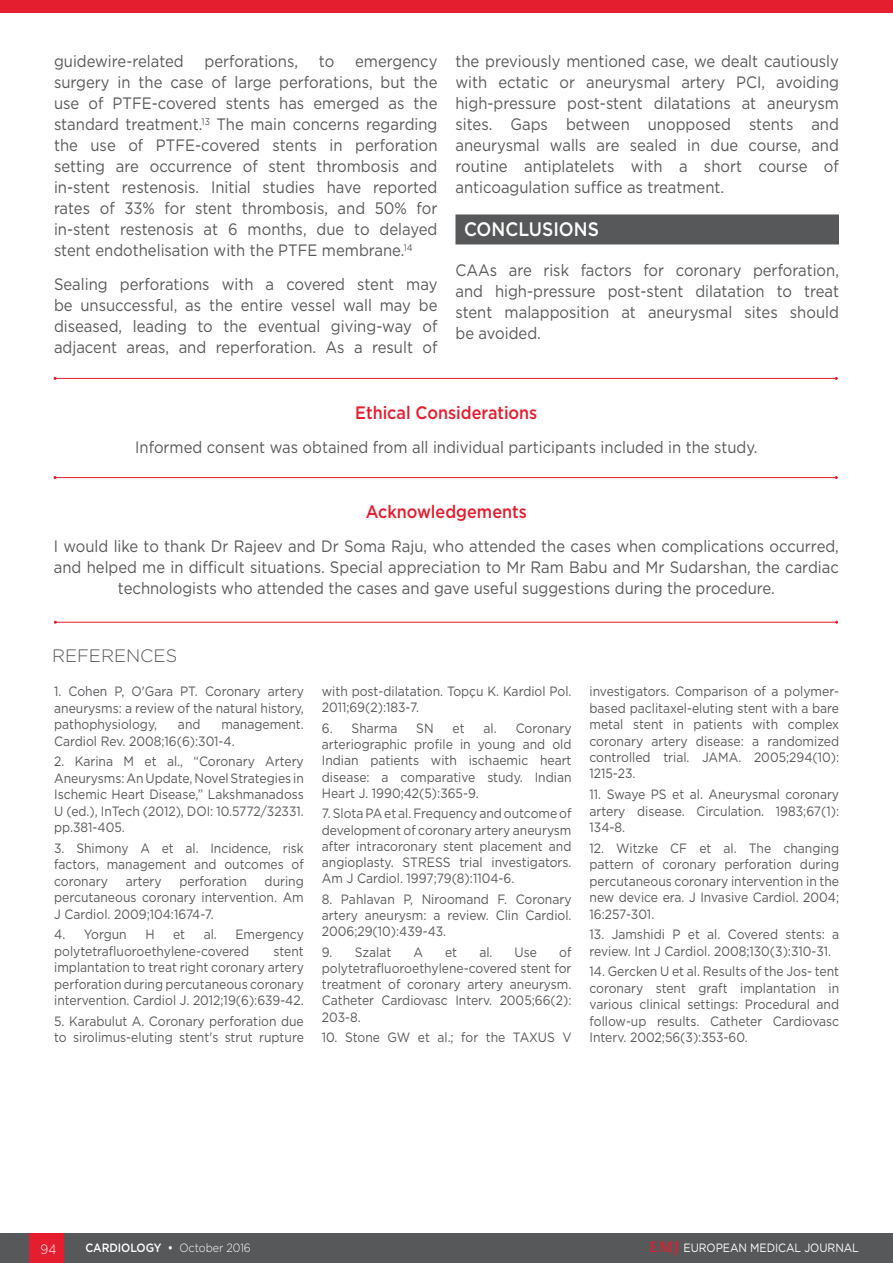
<style>
.page{position:relative;width:893px;height:1263px;background:#fff}
.page>*{position:absolute;margin:0;border:0;box-sizing:border-box;transform-origin:0 0}
._8__Heading_1{font:500 19.5px "Gotham";color:#fff;scale:.9 1}
._16__Acknowledgement{font:500 18px "Gotham";color:#e41d2f;scale:.9 1}
._18__References_titl{font:300 18px "Gotham";color:#57585a}
._11__Main_text{font:16.5px/21px "Gotham";color:#57585a;text-align:justify;scale:.9 1}
._17__Acknowledgement{font:16.5px/21px "Gotham";color:#57585a;text-align:center;scale:.9 1}
._19__References_text{font:13.5px/16.5px "Gotham";color:#57585a;text-align:justify;scale:.9 1}
.t1{font:300 13.5px "Gotham";color:#fff;scale:.9 1}
.t2{font:12px "Gotham";letter-spacing:-.005em;color:#fff;scale:.9 1}
.t3{font:500 12px "Gotham";letter-spacing:-.005em;color:#fff;scale:.9 1}
.s1{font-weight:300}
.s2{font-family:"Palatino Linotype";font-weight:700;font-size:15px;color:#e41d2f}
</style>
<div class="page">
<div style="left:0;top:1233px;width:893px;height:30px;background:#57585a"></div>
<div style="left:30px;top:1233px;width:34px;height:30px;background:#e41d2f"></div>
<div style="left:0;top:0;width:893px;height:12px;background:#e41d2f"></div>
<hr style="left:55px;top:477px;width:781px;height:1px;background:#e41d2f">
<hr style="left:55px;top:378px;width:781px;height:1px;background:#e41d2f">
<hr style="left:55px;top:622px;width:782px;height:1px;background:#e41d2f">
<div style="left:455px;top:214px;width:384px;height:30px;background:#57585a"></div>
<p class="_11__Main_text" style="left:54px;top:51px;width:146px">guidewire-related</p>
<p class="_11__Main_text" style="left:205px;top:51px;width:105px">perforations,</p>
<p class="_11__Main_text" style="left:319px;top:51px;width:19px">to</p>
<p class="_11__Main_text" style="left:54px;top:51px;width:428px;text-indent:301px">emergency surgery in the case of large perforations, but the use of PTFE-covered stents has emerged as the standard treatment.<sup>13</sup> The main concerns regarding the use of PTFE-covered stents in perforation setting are occurrence of stent thrombosis and in-stent restenosis. Initial studies have reported rates of 33% for stent thrombosis, and 50% for in-stent restenosis at 6 months, due to delayed stent endothelisation with the PTFE membrane.<sup>14</sup></p>
<p class="_11__Main_text" style="left:54px;top:273px;width:428px">Sealing perforations with a covered stent may be unsuccessful, as the entire vessel wall may be diseased, leading to the eventual giving-way of adjacent areas, and reperforation. As a result of</p>
<p class="_11__Main_text" style="left:455px;top:51px;width:428px">the previously mentioned case, we dealt cautiously with ectatic or aneurysmal artery PCI, avoiding high-pressure post-stent dilatations at aneurysm sites. Gaps between unopposed stents and aneurysmal walls are sealed in due course, and routine antiplatelets with a short course of anticoagulation suffice as treatment.</p>
<p class="_8__Heading_1" style="left:464px;top:216px;width:151px">CONCLUSIONS</p>
<p class="_11__Main_text" style="left:455px;top:259px;width:428px">CAAs are risk factors for coronary perforation, and high-pressure post-stent dilatation to treat stent malapposition at aneurysmal sites should be avoided.</p>
<p class="_16__Acknowledgement" style="left:355px;top:401px;width:204px">Ethical Considerations</p>
<p class="_17__Acknowledgement" style="left:135px;top:436px;width:693px">Informed consent was obtained from all individual participants included in the study.</p>
<p class="_16__Acknowledgement" style="left:366px;top:500px;width:181px">Acknowledgements</p>
<p class="_17__Acknowledgement" style="left:54px;top:535px;width:874px">I would like to thank Dr Rajeev and Dr Soma Raju, who attended the cases when complications occurred, and helped me in difficult situations. Special appreciation to Mr Ram Babu and Mr Sudarshan, the cardiac technologists who attended the cases and gave useful suggestions during the procedure.</p>
<p class="_18__References_titl" style="left:52px;top:644px;width:127px">REFERENCES</p>
<p class="_19__References_text" style="left:54px;top:683px;width:279px">1. Cohen P, O'Gara PT. Coronary artery aneurysms: a review of the natural history, pathophysiology,</p>
<p class="_19__References_text" style="left:178px;top:716px;width:27px">and</p>
<p class="_19__References_text" style="left:54px;top:716px;width:279px;text-indent:167px">management.<br>Cardiol Rev. 2008;16(6):301-4.</p>
<p class="_19__References_text" style="left:54px;top:753px;width:279px">2. Karina M et al., “Coronary Artery Aneurysms: An Update, Novel Strategies in Ischemic Heart Disease,” Lakshmanadoss U (ed.), InTech (2012), DOI: 10.5772/32331. pp.381-405.</p>
<p class="_19__References_text" style="left:54px;top:839px;width:279px">3. Shimony A et al. Incidence, risk factors, management and outcomes of coronary</p>
<p class="_19__References_text" style="left:126px;top:872px;width:41px">artery</p>
<p class="_19__References_text" style="left:179px;top:872px;width:76px">perforation</p>
<p class="_19__References_text" style="left:54px;top:872px;width:279px;text-indent:210px">during percutaneous coronary intervention. Am J Cardiol. 2009;104:1674-7.</p>
<p class="_19__References_text" style="left:54px;top:926px;width:82px">4. Yorgun</p>
<p class="_19__References_text" style="left:145px;top:926px;width:12px">H</p>
<p class="_19__References_text" style="left:173px;top:926px;width:15px">et</p>
<p class="_19__References_text" style="left:54px;top:926px;width:279px;text-indent:150px">al. Emergency polytetrafluoroethylene-covered</p>
<p class="_19__References_text" style="left:54px;top:942px;width:279px;text-indent:219px">stent implantation to treat right coronary artery perforation during percutaneous coronary intervention. Cardiol J. 2012;19(6):639-42.</p>
<p class="_19__References_text" style="left:54px;top:1012px;width:279px">5. Karabulut A. Coronary perforation due to sirolimus-eluting stent's strut rupture</p>
<p class="_19__References_text" style="left:322px;top:683px;width:279px">with post-dilatation. Topçu K. Kardiol Pol.<br>2011;69(2):183-7.</p>
<p class="_19__References_text" style="left:322px;top:720px;width:85px">6. Sharma</p>
<p class="_19__References_text" style="left:416px;top:720px;width:21px">SN</p>
<p class="_19__References_text" style="left:453px;top:720px;width:15px">et</p>
<p class="_19__References_text" style="left:322px;top:720px;width:279px;text-indent:162px">al. Coronary arteriographic profile in young and old Indian patients with ischaemic heart disease: a comparative study. Indian Heart J. 1990;42(5):365-9.</p>
<p class="_19__References_text" style="left:322px;top:805px;width:279px">7. Slota PA et al. Frequency and outcome of development of coronary artery aneurysm after intracoronary stent placement and angioplasty. STRESS trial investigators.<br>Am J Cardiol. 1997;79(8):1104-6.</p>
<p class="_19__References_text" style="left:322px;top:891px;width:279px">8. Pahlavan P, Niroomand F. Coronary artery aneurysm: a review. Clin Cardiol.<br>2006;29(10):439-43.</p>
<p class="_19__References_text" style="left:322px;top:943px;width:79px">9. Szalat</p>
<p class="_19__References_text" style="left:413px;top:943px;width:12px">A</p>
<p class="_19__References_text" style="left:445px;top:943px;width:15px">et</p>
<p class="_19__References_text" style="left:479px;top:943px;width:66px">al. Use</p>
<p class="_19__References_text" style="left:322px;top:943px;width:279px;text-indent:237px">of polytetrafluoroethylene-covered stent for treatment of coronary artery aneurysm.<br>Catheter Cardiovasc Interv. 2005;66(2):<br>203-8.</p>
<p class="_19__References_text" style="left:322px;top:1029px;width:279px">10. Stone GW et al.; for the TAXUS V</p>
<p class="_19__References_text" style="left:589px;top:683px;width:279px">investigators. Comparison of a polymer&shy;based paclitaxel-eluting stent with a bare metal stent in patients with complex coronary artery disease: a randomized controlled trial. JAMA. 2005;294(10):<br>1215-23.</p>
<p class="_19__References_text" style="left:589px;top:786px;width:279px">11. Swaye PS et al. Aneurysmal coronary artery disease. Circulation. 1983;67(1):<br>134-8.</p>
<p class="_19__References_text" style="left:589px;top:839px;width:279px">12. Witzke CF et al. The changing pattern of coronary perforation during percutaneous coronary intervention in the new device era. J Invasive Cardiol. 2004; 16:257-301.</p>
<p class="_19__References_text" style="left:589px;top:926px;width:279px">13. Jamshidi P et al. Covered stents: a review. Int J Cardiol. 2008;130(3):310-31.</p>
<p class="_19__References_text" style="left:589px;top:963px;width:279px">14. Gercken U et al. Results of the Jos- tent coronary stent graft implantation in various clinical settings: Procedural and follow-up results. Catheter Cardiovasc Interv. 2002;56(3):353-60.</p>
<p class="t1" style="left:41px;top:1240px;width:19px">94</p>
<p class="t3" style="left:85px;top:1240px;width:185px">CARDIOLOGY • <span class="s1">October 2016</span></p>
<p class="t2" style="left:650px;top:1240px;width:234px"><span class="s2">EMJ</span> EUROPEAN MEDICAL JOURNAL</p>
</div>
